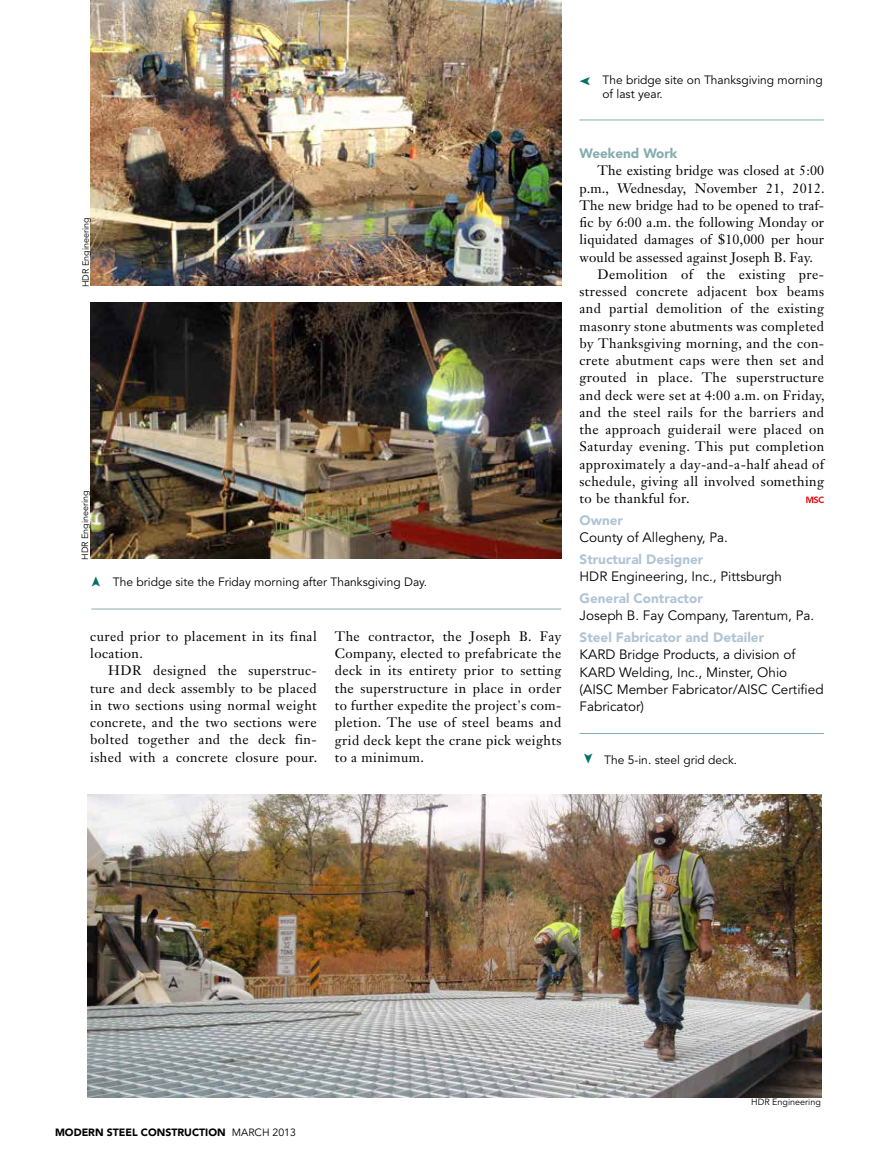
<style>
.page{position:relative;width:878px;height:1175px;background:#fff}
.page>*{position:absolute;margin:0;border:0;box-sizing:border-box;transform-origin:0 0}
.t1{font:13.5px/17.2px "Janson Text LT Std";letter-spacing:.03em;color:#000;text-align:justify}
.t2{font:13.5px "Janson Text LT Std";letter-spacing:.01em;color:#000}
.t3{font:13.5px/17.2px "Avenir LT Std";color:#000}
.t4{font:900 13.5px "Avenir LT Std";color:#b1c4d4}
.t5{font:900 13.5px "Avenir LT Std";color:#85adae}
.t6{font:12px/13.5px "Avenir LT Std";color:#000}
.t7{font:900 10.5px "Avenir LT Std";color:#000}
.t8{font:9px "Avenir LT Std";color:#000}
.s1{font-weight:400}
</style>
<div class="page">
<svg style="left:806px;top:496px;width:18px;height:7px"></svg>
<hr style="left:91px;top:608px;width:470px;height:1px;background:#85adae">
<img style="left:87px;top:794px;width:734px;height:303px">
<img style="left:90px;top:303px;width:471px;height:255px">
<img style="left:90px;top:0;width:471px;height:286px">
<hr style="left:579px;top:733px;width:245px;height:1px;background:#85adae">
<hr style="left:579px;top:120px;width:245px;height:1px;background:#85adae">
<p class="t6" style="left:602px;top:74px;width:222px">The bridge site on Thanksgiving morning of last year.</p>
<p class="t8" style="left:81px;top:287px;width:71px;rotate:-90deg">HDR Engineering</p>
<p class="t8" style="left:80px;top:560px;width:71px;rotate:-90deg">HDR Engineering</p>
<p class="t6" style="left:113px;top:575px;width:316px">The bridge site the Friday morning after Thanksgiving Day.</p>
<p class="t1" style="left:90px;top:627px;width:228px">cured prior to placement in its final location.</p>
<p class="t1" style="left:90px;top:662px;width:228px;text-indent:18px">HDR designed the superstruc&shy;ture and deck assembly to be placed in two sections using normal weight concrete, and the two sections were bolted together and the deck fin&shy;ished with a concrete closure pour.</p>
<p class="t1" style="left:335px;top:627px;width:228px">The contractor, the Joseph B. Fay Company, elected to prefabricate the deck in its entirety prior to setting the superstructure in place in order to further expedite the project's com&shy;pletion. The use of steel beams and grid deck kept the crane pick weights to a minimum.</p>
<p class="t5" style="left:579px;top:145px;width:99px">Weekend Work</p>
<p class="t2" style="left:597px;top:162px;width:228px">The existing bridge was closed at 5:00</p>
<p class="t2" style="left:579px;top:179px;width:246px">p.m., Wednesday, November 21, 2012.</p>
<p class="t2" style="left:579px;top:196px;width:246px">The new bridge had to be opened to traf-</p>
<p class="t2" style="left:579px;top:214px;width:246px">fic by 6:00 a.m. the following Monday or</p>
<p class="t2" style="left:579px;top:231px;width:246px">liquidated damages of $10,000 per hour</p>
<p class="t2" style="left:579px;top:248px;width:235px">would be assessed against Joseph B. Fay.</p>
<p class="t1" style="left:597px;top:265px;width:228px">Demolition of the existing pre-</p>
<p class="t1" style="left:579px;top:283px;width:246px">stressed concrete adjacent box beams</p>
<p class="t1" style="left:579px;top:300px;width:246px">and partial demolition of the existing</p>
<p class="t1" style="left:579px;top:317px;width:246px">masonry stone abutments was completed</p>
<p class="t1" style="left:579px;top:334px;width:246px">by Thanksgiving morning, and the con-</p>
<p class="t1" style="left:579px;top:352px;width:246px">crete abutment caps were then set and</p>
<p class="t1" style="left:579px;top:369px;width:246px">grouted in place. The superstructure</p>
<p class="t1" style="left:579px;top:386px;width:247px">and deck were set at 4:00 a.m. on Friday,</p>
<p class="t1" style="left:579px;top:403px;width:246px">and the steel rails for the barriers and</p>
<p class="t1" style="left:579px;top:421px;width:246px">the approach guiderail were placed on</p>
<p class="t1" style="left:579px;top:438px;width:246px">Saturday evening. This put completion</p>
<p class="t1" style="left:579px;top:455px;width:246px">approximately a day-and-a-half ahead of</p>
<p class="t1" style="left:579px;top:472px;width:246px">schedule, giving all involved something</p>
<p class="t1" style="left:579px;top:490px;width:111px">to be thankful for.</p>
<p class="t4" style="left:579px;top:512px;width:45px">Owner</p>
<p class="t3" style="left:579px;top:529px;width:150px">County of Allegheny, Pa.</p>
<p class="t4" style="left:579px;top:551px;width:125px">Structural Designer</p>
<p class="t3" style="left:579px;top:568px;width:204px">HDR Engineering, I nc., Pittsburgh</p>
<p class="t4" style="left:579px;top:590px;width:125px">General Contractor</p>
<p class="t3" style="left:579px;top:607px;width:236px">Joseph B. Fay Company, Tarentum, Pa.</p>
<p class="t4" style="left:579px;top:629px;width:186px">Steel Fabricator and Detailer</p>
<p class="t3" style="left:579px;top:646px;width:245px">KARD Bridge Products, a division of<br>KARD Welding, I nc., Minster, Ohio<br>(AI SC Member Fabricator/AI SC Certified<br>Fabricator)</p>
<p class="t6" style="left:604px;top:753px;width:134px">The 5-in. steel grid deck.</p>
<p class="t7" style="left:55px;top:1125px;width:242px">MODERN STEEL CONSTRUCTION <span class="s1">march 2013</span></p>
<p class="t8" style="left:751px;top:1097px;width:71px">HDR Engineering</p>
</div>
